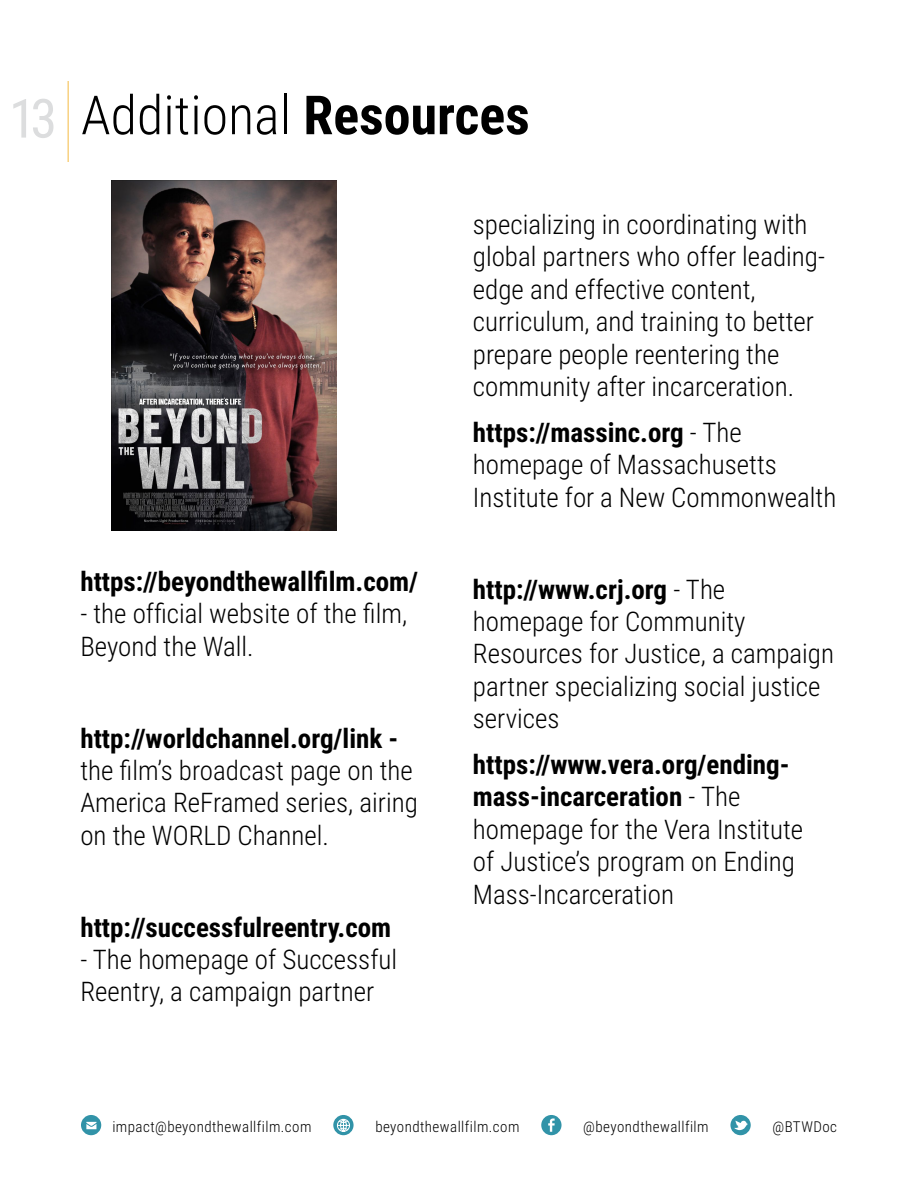
<style>
.page{position:relative;width:918px;height:1188px;background:#fff}
.page>*{position:absolute;margin:0;border:0;box-sizing:border-box;transform-origin:0 0}
.t1{font:300 54px "Roboto Condensed";color:#000}
.t2{font:300 27px/32.4px "Roboto Condensed";color:#000}
.t3{font:700 27px "Roboto Condensed";color:#000}
.t4{font:300 15px "Roboto Condensed";letter-spacing:.03em;color:#000}
.s1{font-weight:400;color:#dcddde}
.s2{font-weight:700}
</style>
<div class="page">
<svg style="left:81px;top:1115px;width:20px;height:20px"></svg>
<svg style="left:86px;top:1122px;width:10px;height:7px"></svg>
<div style="left:333px;top:1115px;width:21px;height:20px;background:#3193a8;border-radius:50%"></div>
<svg style="left:337px;top:1118px;width:13px;height:14px"></svg>
<div style="left:541px;top:1115px;width:21px;height:20px;background:#3193a8;border-radius:50%"></div>
<svg style="left:548px;top:1118px;width:7px;height:14px"></svg>
<div style="left:730px;top:1115px;width:21px;height:20px;background:#3193a8;border-radius:50%"></div>
<svg style="left:734px;top:1121px;width:14px;height:9px"></svg>
<hr style="left:68px;top:81px;width:1px;height:81px;background:#f5ba42">
<img style="left:111px;top:180px;width:225px;height:350px">
<h1 class="t1" style="left:9px;top:77px;width:522px"><span class="s1">13</span> Additional <span class="s2">Resources</span></h1>
<p class="t3" style="left:80px;top:563px;width:339px">https://beyondthewallfilm.com/</p>
<p class="t2" style="left:80px;top:597px;width:328px">- the official website of the film,<br>Beyond the Wall.</p>
<p class="t3" style="left:80px;top:719px;width:319px">http://worldchannel.org/link -</p>
<p class="t2" style="left:80px;top:753px;width:339px">the film’s broadcast page on the<br>America ReFramed series, airing on the WORLD Channel.</p>
<p class="t3" style="left:80px;top:908px;width:312px">http://successfulreentry.com</p>
<p class="t2" style="left:80px;top:942px;width:318px">- The homepage of Successful<br>Reentry, a campaign partner</p>
<p class="t2" style="left:473px;top:207px;width:354px">specializing in coordinating with global partners who offer leading&shy;edge and effective content, curriculum, and training to better prepare people reentering the community after incarceration.</p>
<p class="t2" style="left:473px;top:415px;width:365px"><span class="s2">https://massinc.org</span> - The homepage of Massachusetts<br>Institute for a New Commonwealth</p>
<p class="t2" style="left:473px;top:572px;width:363px"><span class="s2">http://www.crj.org</span> - The homepage for Community<br>Resources for Justice, a campaign partner specializing social justice services</p>
<p class="t2" style="left:473px;top:747px;width:332px"><span class="s2">https://www.vera.org/ending&shy;mass-incarceration</span> - The homepage for the Vera Institute of Justice’s program on Ending<br>Mass-Incarceration</p>
<p class="t4" style="left:112px;top:1116px;width:201px">impact@beyondthewallfilm.com</p>
<p class="t4" style="left:375px;top:1116px;width:146px">beyondthewallfilm.com</p>
<p class="t4" style="left:583px;top:1116px;width:127px">@beyondthewallfilm</p>
<p class="t4" style="left:772px;top:1116px;width:66px">@BTWDoc</p>
</div>
